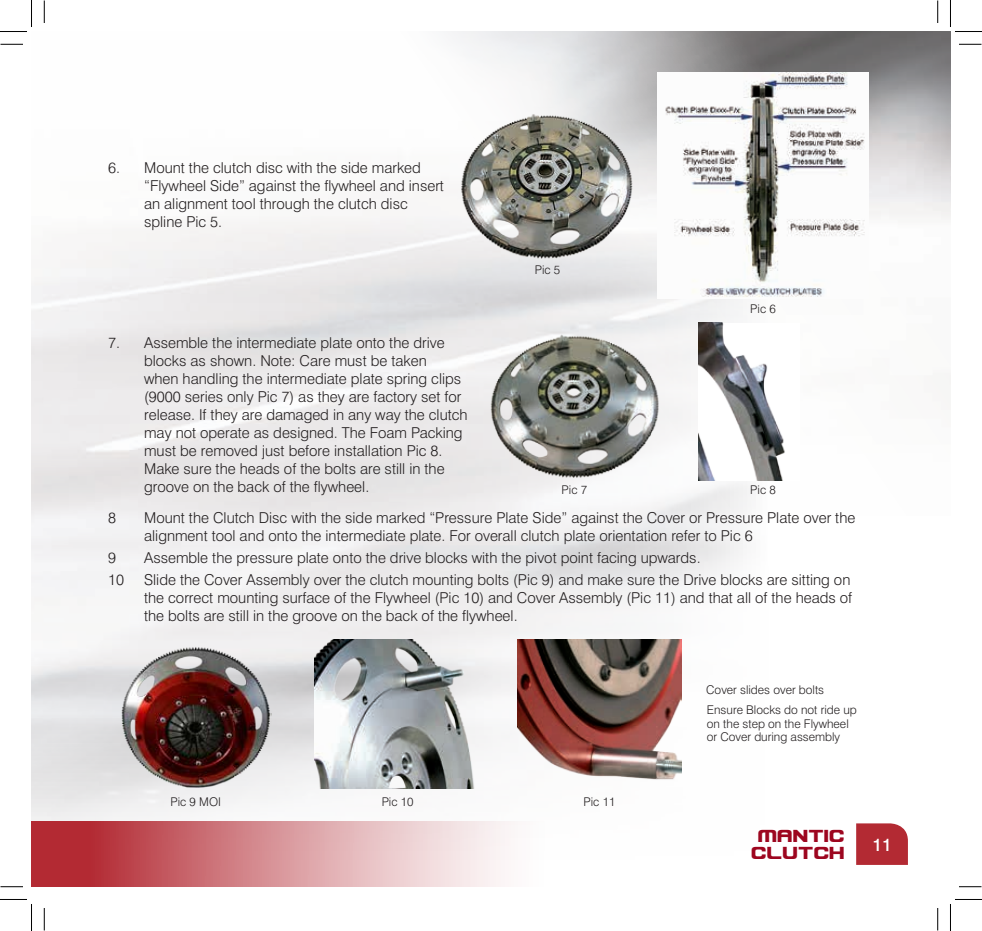
<style>
.page{position:relative;width:982px;height:931px;background:#fff}
.page>*{position:absolute;margin:0;border:0;box-sizing:border-box;transform-origin:0 0}
.t1{font:21px "Usuzi";color:#9d061f}
.t2{font:500 17.4px "Swiss 721 BT";color:#fff}
.t3{font:300 15px/18px "Swiss 721 BT";color:#231f20}
.t4{font:300 12px/20.5px "Swiss 721 BT";color:#231f20}
</style>
<div class="page">
<img style="left:768px;top:32px;width:182px;height:449px">
<div style="left:856px;top:823px;width:51px;height:41px;background:#b32a33"></div>
<img style="left:32px;top:32px;width:736px;height:788px">
<div style="left:32px;top:820px;width:556px;height:66px;background:linear-gradient(to right,#ae1e27,#fff)"></div>
<div style="left:32px;top:820px;width:31px;height:66px;background:#b32a33"></div>
<img style="left:518px;top:640px;width:163px;height:148px">
<img style="left:314px;top:640px;width:166px;height:148px">
<img style="left:458px;top:111px;width:178px;height:149px">
<img style="left:120px;top:644px;width:151px;height:144px">
<img style="left:657px;top:73px;width:211px;height:226px">
<img style="left:698px;top:322px;width:130px;height:158px">
<img style="left:486px;top:332px;width:176px;height:148px">
<svg style="left:0;top:44px;width:23px;height:1px"></svg>
<svg style="left:959px;top:44px;width:22px;height:1px"></svg>
<svg style="left:0;top:886px;width:23px;height:1px"></svg>
<svg style="left:959px;top:886px;width:22px;height:1px"></svg>
<svg style="left:44px;top:0;width:1px;height:23px"></svg>
<svg style="left:44px;top:908px;width:1px;height:22px"></svg>
<svg style="left:937px;top:0;width:1px;height:23px"></svg>
<svg style="left:937px;top:908px;width:1px;height:22px"></svg>
<svg style="left:0;top:0;width:32px;height:32px"></svg>
<svg style="left:0;top:899px;width:32px;height:31px"></svg>
<svg style="left:950px;top:0;width:31px;height:32px"></svg>
<svg style="left:950px;top:899px;width:31px;height:31px"></svg>
<p class="t3" style="left:144px;top:158px;width:301px;text-indent:-36px">6. Mount the clutch disc with the side marked “Flywheel Side” against the flywheel and insert an alignment tool through the clutch disc spline Pic 5.</p>
<p class="t3" style="left:144px;top:333px;width:325px;text-indent:-36px">7. Assemble the intermediate plate onto the drive blocks as shown. Note: Care must be taken<br>when handling the intermediate plate spring clips (9000 series only Pic 7) as they are factory set for release. If they are damaged in any way the clutch may not operate as designed. The Foam Packing must be removed just before installation Pic 8.<br>Make sure the heads of the bolts are still in the groove on the back of the flywheel.</p>
<p class="t4" style="left:534px;top:259px;width:27px">Pic 5</p>
<p class="t4" style="left:561px;top:479px;width:27px">Pic 7</p>
<p class="t4" style="left:750px;top:298px;width:27px">Pic 6</p>
<p class="t4" style="left:750px;top:479px;width:27px">Pic 8</p>
<p class="t3" style="left:108px;top:508px;width:9px">8</p>
<p class="t3" style="left:144px;top:508px;width:712px">Mount the Clutch Disc with the side marked “Pressure Plate Side” against the Cover or Pressure Plate over the alignment tool and onto the intermediate plate. For overall clutch plate orientation refer to Pic 6</p>
<p class="t3" style="left:108px;top:548px;width:9px">9</p>
<p class="t3" style="left:144px;top:548px;width:558px">Assemble the pressure plate onto the drive blocks with the pivot point facing upwards.</p>
<p class="t3" style="left:108px;top:570px;width:17px">10</p>
<p class="t3" style="left:144px;top:570px;width:709px">Slide the Cover Assembly over the clutch mounting bolts (Pic 9) and make sure the Drive blocks are sitting on the correct mounting surface of the Flywheel (Pic 10) and Cover Assembly (Pic 11) and that all of the heads of the bolts are still in the groove on the back of the flywheel.</p>
<p class="t4" style="left:170px;top:791px;width:52px">Pic 9 MOI</p>
<p class="t4" style="left:381px;top:791px;width:33px">Pic 10</p>
<p class="t4" style="left:583px;top:791px;width:33px">Pic 11</p>
<p class="t4" style="left:706px;top:679px;width:152px">Cover slides over bolts<br>Ensure Blocks do not ride up</p>
<p class="t4" style="left:706px;top:716px;width:143px;line-height:13.5px">on the step on the Flywheel or Cover during assembly</p>
<h1 class="t1" style="left:758px;top:824px;width:89px">MANTIC</h1>
<h1 class="t1" style="left:752px;top:842px;width:95px">CLUTCH</h1>
<p class="t2" style="left:872px;top:834px;width:21px">11</p>
</div>
